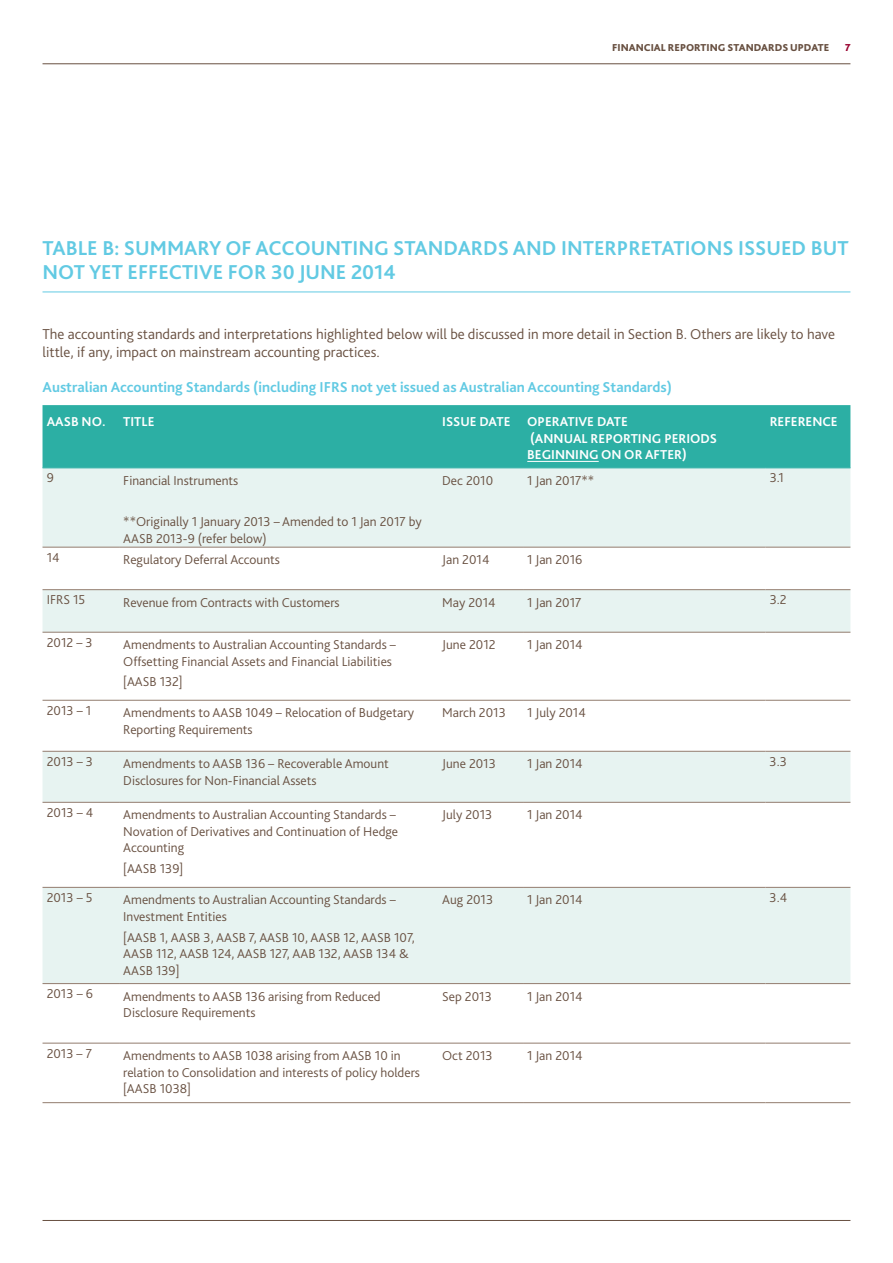
<style>
.page{position:relative;width:893px;height:1263px;background:#fff}
.page>*{position:absolute;margin:0;border:0;box-sizing:border-box;transform-origin:0 0}
.t1{font:700 21px/24px "Bliss Pro";color:#62cae3}
.t2{font:300 15px/18px "Bliss Pro";color:#685041}
.t3{font:700 15px "Bliss Pro";color:#62cae3}
.t4{font:300 13.5px/16.5px "Bliss Pro";color:#685041}
.t5{font:700 13.5px/16.5px "Bliss Pro";color:#fff}
.t6{font:800 10.5px "Bliss Pro";color:#685041}
.t7{font:800 10.5px "Bliss Pro";color:#98002e}
</style>
<div class="page">
<hr style="left:43px;top:292px;width:807px;height:1px;background:#62cae3">
<div style="left:43px;top:405px;width:807px;height:62px;background:#2cafa4"></div>
<div style="left:43px;top:468px;width:807px;height:79px;background:#e7f3f1"></div>
<svg style="left:43px;top:590px;width:807px;height:453px"></svg>
<hr style="left:43px;top:547px;width:76px;height:1px;background:#927c6e">
<hr style="left:119px;top:547px;width:319px;height:1px;background:#927c6e">
<hr style="left:438px;top:547px;width:85px;height:1px;background:#927c6e">
<hr style="left:523px;top:547px;width:242px;height:1px;background:#927c6e">
<hr style="left:765px;top:547px;width:85px;height:1px;background:#927c6e">
<hr style="left:43px;top:589px;width:76px;height:1px;background:#927c6e">
<hr style="left:119px;top:589px;width:319px;height:1px;background:#927c6e">
<hr style="left:438px;top:589px;width:85px;height:1px;background:#927c6e">
<hr style="left:523px;top:589px;width:242px;height:1px;background:#927c6e">
<hr style="left:765px;top:589px;width:85px;height:1px;background:#927c6e">
<hr style="left:43px;top:632px;width:76px;height:1px;background:#927c6e">
<hr style="left:119px;top:632px;width:319px;height:1px;background:#927c6e">
<hr style="left:438px;top:632px;width:85px;height:1px;background:#927c6e">
<hr style="left:523px;top:632px;width:242px;height:1px;background:#927c6e">
<hr style="left:765px;top:632px;width:85px;height:1px;background:#927c6e">
<hr style="left:43px;top:751px;width:76px;height:1px;background:#927c6e">
<hr style="left:119px;top:751px;width:319px;height:1px;background:#927c6e">
<hr style="left:438px;top:751px;width:85px;height:1px;background:#927c6e">
<hr style="left:523px;top:751px;width:242px;height:1px;background:#927c6e">
<hr style="left:765px;top:751px;width:85px;height:1px;background:#927c6e">
<hr style="left:43px;top:802px;width:76px;height:1px;background:#927c6e">
<hr style="left:119px;top:802px;width:319px;height:1px;background:#927c6e">
<hr style="left:438px;top:802px;width:85px;height:1px;background:#927c6e">
<hr style="left:523px;top:802px;width:242px;height:1px;background:#927c6e">
<hr style="left:765px;top:802px;width:85px;height:1px;background:#927c6e">
<hr style="left:43px;top:887px;width:76px;height:1px;background:#927c6e">
<hr style="left:119px;top:887px;width:319px;height:1px;background:#927c6e">
<hr style="left:438px;top:887px;width:85px;height:1px;background:#927c6e">
<hr style="left:523px;top:887px;width:242px;height:1px;background:#927c6e">
<hr style="left:765px;top:887px;width:85px;height:1px;background:#927c6e">
<hr style="left:43px;top:983px;width:76px;height:1px;background:#927c6e">
<hr style="left:119px;top:983px;width:319px;height:1px;background:#927c6e">
<hr style="left:438px;top:983px;width:85px;height:1px;background:#927c6e">
<hr style="left:523px;top:983px;width:242px;height:1px;background:#927c6e">
<hr style="left:765px;top:983px;width:85px;height:1px;background:#927c6e">
<hr style="left:43px;top:1043px;width:76px;height:1px;background:#927c6e">
<hr style="left:119px;top:1043px;width:319px;height:1px;background:#927c6e">
<hr style="left:438px;top:1043px;width:85px;height:1px;background:#927c6e">
<hr style="left:523px;top:1043px;width:242px;height:1px;background:#927c6e">
<hr style="left:765px;top:1043px;width:85px;height:1px;background:#927c6e">
<hr style="left:43px;top:467px;width:76px;height:1px;background:#2cafa4">
<hr style="left:119px;top:467px;width:319px;height:1px;background:#2cafa4">
<hr style="left:438px;top:467px;width:85px;height:1px;background:#2cafa4">
<hr style="left:523px;top:467px;width:242px;height:1px;background:#2cafa4">
<hr style="left:765px;top:467px;width:85px;height:1px;background:#2cafa4">
<hr style="left:43px;top:700px;width:76px;height:1px;background:#927c6e">
<hr style="left:119px;top:700px;width:319px;height:1px;background:#927c6e">
<hr style="left:438px;top:700px;width:85px;height:1px;background:#927c6e">
<hr style="left:523px;top:700px;width:242px;height:1px;background:#927c6e">
<hr style="left:765px;top:700px;width:85px;height:1px;background:#927c6e">
<hr style="left:43px;top:1102px;width:76px;height:1px;background:#927c6e">
<hr style="left:119px;top:1102px;width:319px;height:1px;background:#927c6e">
<hr style="left:438px;top:1102px;width:85px;height:1px;background:#927c6e">
<hr style="left:523px;top:1102px;width:242px;height:1px;background:#927c6e">
<hr style="left:765px;top:1102px;width:85px;height:1px;background:#927c6e">
<hr style="left:527px;top:461px;width:72px;height:1px;background:#fff">
<hr style="left:43px;top:63px;width:807px;height:1px;background:#685041">
<hr style="left:43px;top:1220px;width:807px;height:1px;background:#685041">
<p class="t6" style="left:612px;top:40px;width:218px">FINANCIAL REPORTING STANDARDS UPDATE</p>
<p class="t7" style="left:845px;top:40px;width:7px">7</p>
<h1 class="t1" style="left:43px;top:235px;width:807px">TABLE B: SUMMARY OF ACCOUNTING STANDARDS AND INTERPRETATIONS ISSUED BUT<br>NOT YET EFFECTIVE FOR 30 JUNE 2014</h1>
<p class="t2" style="left:43px;top:325px;width:794px">The accounting standards and interpretations highlighted below will be discussed in more detail in Section B. Others are likely to have little, if any, impact on mainstream accounting practices.</p>
<p class="t3" style="left:43px;top:378px;width:631px">Australian Accounting Standards (including IFRS not yet issued as Australian Accounting Standards)</p>
<p class="t5" style="left:47px;top:413px;width:60px">AASB NO.</p>
<p class="t5" style="left:123px;top:413px;width:33px">TITLE</p>
<p class="t5" style="left:527px;top:413px;width:191px;text-indent:-85px">ISSUE DATE OPERATIVE DATE<br>(ANNUAL REPORTING PERIODS<br>BEGINNING ON OR AFTER)</p>
<p class="t5" style="left:770px;top:413px;width:70px">REFERENCE</p>
<p class="t4" style="left:47px;top:469px;width:9px">9</p>
<p class="t4" style="left:123px;top:472px;width:117px">Financial Instruments</p>
<p class="t4" style="left:123px;top:513px;width:300px">**Originally 1 January 2013 – Amended to 1 Jan 2017 by<br>AASB 2013-9 (refer below)</p>
<p class="t4" style="left:442px;top:472px;width:53px">Dec 2010</p>
<p class="t4" style="left:527px;top:472px;width:69px">1 Jan 2017**</p>
<p class="t4" style="left:770px;top:469px;width:16px">3.1</p>
<p class="t4" style="left:47px;top:549px;width:14px">14</p>
<p class="t4" style="left:123px;top:551px;width:158px">Regulatory Deferral Accounts</p>
<p class="t4" style="left:442px;top:551px;width:49px">Jan 2014</p>
<p class="t4" style="left:527px;top:551px;width:57px">1 Jan 2016</p>
<p class="t4" style="left:47px;top:591px;width:40px">IFRS 15</p>
<p class="t4" style="left:123px;top:594px;width:218px">Revenue from Contracts with Customers</p>
<p class="t4" style="left:442px;top:594px;width:55px">May 2014</p>
<p class="t4" style="left:527px;top:594px;width:56px">1 Jan 2017</p>
<p class="t4" style="left:770px;top:591px;width:18px">3.2</p>
<p class="t4" style="left:47px;top:634px;width:47px">2012 – 3</p>
<p class="t4" style="left:123px;top:636px;width:274px">Amendments to Australian Accounting Standards –<br>Offsetting Financial Assets and Financial Liabilities</p>
<p class="t4" style="left:123px;top:673px;width:61px">[AASB 132]</p>
<p class="t4" style="left:442px;top:636px;width:55px">June 2012</p>
<p class="t4" style="left:527px;top:636px;width:57px">1 Jan 2014</p>
<p class="t4" style="left:47px;top:702px;width:46px">2013 – 1</p>
<p class="t4" style="left:123px;top:704px;width:292px">Amendments to AASB 1049 – Relocation of Budgetary<br>Reporting Requirements</p>
<p class="t4" style="left:442px;top:704px;width:65px">March 2013</p>
<p class="t4" style="left:527px;top:704px;width:60px">1 July 2014</p>
<p class="t4" style="left:47px;top:753px;width:48px">2013 – 3</p>
<p class="t4" style="left:123px;top:755px;width:267px">Amendments to AASB 136 – Recoverable Amount<br>Disclosures for Non-Financial Assets</p>
<p class="t4" style="left:442px;top:755px;width:55px">June 2013</p>
<p class="t4" style="left:527px;top:755px;width:57px">1 Jan 2014</p>
<p class="t4" style="left:770px;top:753px;width:19px">3.3</p>
<p class="t4" style="left:47px;top:804px;width:48px">2013 – 4</p>
<p class="t4" style="left:123px;top:806px;width:276px">Amendments to Australian Accounting Standards –<br>Novation of Derivatives and Continuation of Hedge<br>Accounting</p>
<p class="t4" style="left:123px;top:860px;width:61px">[AASB 139]</p>
<p class="t4" style="left:442px;top:806px;width:52px">July 2013</p>
<p class="t4" style="left:527px;top:806px;width:57px">1 Jan 2014</p>
<p class="t4" style="left:47px;top:889px;width:47px">2013 – 5</p>
<p class="t4" style="left:123px;top:891px;width:274px">Amendments to Australian Accounting Standards –<br>Investment Entities</p>
<p class="t4" style="left:123px;top:928px;width:293px">[AASB 1, AASB 3, AASB 7, AASB 10, AASB 12, AASB 107,<br>AASB 112, AASB 124, AASB 127, AAB 132, AASB 134 &amp;<br>AASB 139]</p>
<p class="t4" style="left:442px;top:891px;width:53px">Aug 2013</p>
<p class="t4" style="left:527px;top:891px;width:57px">1 Jan 2014</p>
<p class="t4" style="left:770px;top:889px;width:19px">3.4</p>
<p class="t4" style="left:47px;top:985px;width:48px">2013 – 6</p>
<p class="t4" style="left:123px;top:987px;width:259px">Amendments to AASB 136 arising from Reduced<br>Disclosure Requirements</p>
<p class="t4" style="left:442px;top:987px;width:51px">Sep 2013</p>
<p class="t4" style="left:527px;top:987px;width:57px">1 Jan 2014</p>
<p class="t4" style="left:47px;top:1044px;width:47px">2013 – 7</p>
<p class="t4" style="left:123px;top:1047px;width:298px">Amendments to AASB 1038 arising from AASB 10 in relation to Consolidation and interests of policy holders [AASB 1038]</p>
<p class="t4" style="left:442px;top:1047px;width:52px">Oct 2013</p>
<p class="t4" style="left:527px;top:1047px;width:57px">1 Jan 2014</p>
</div>
